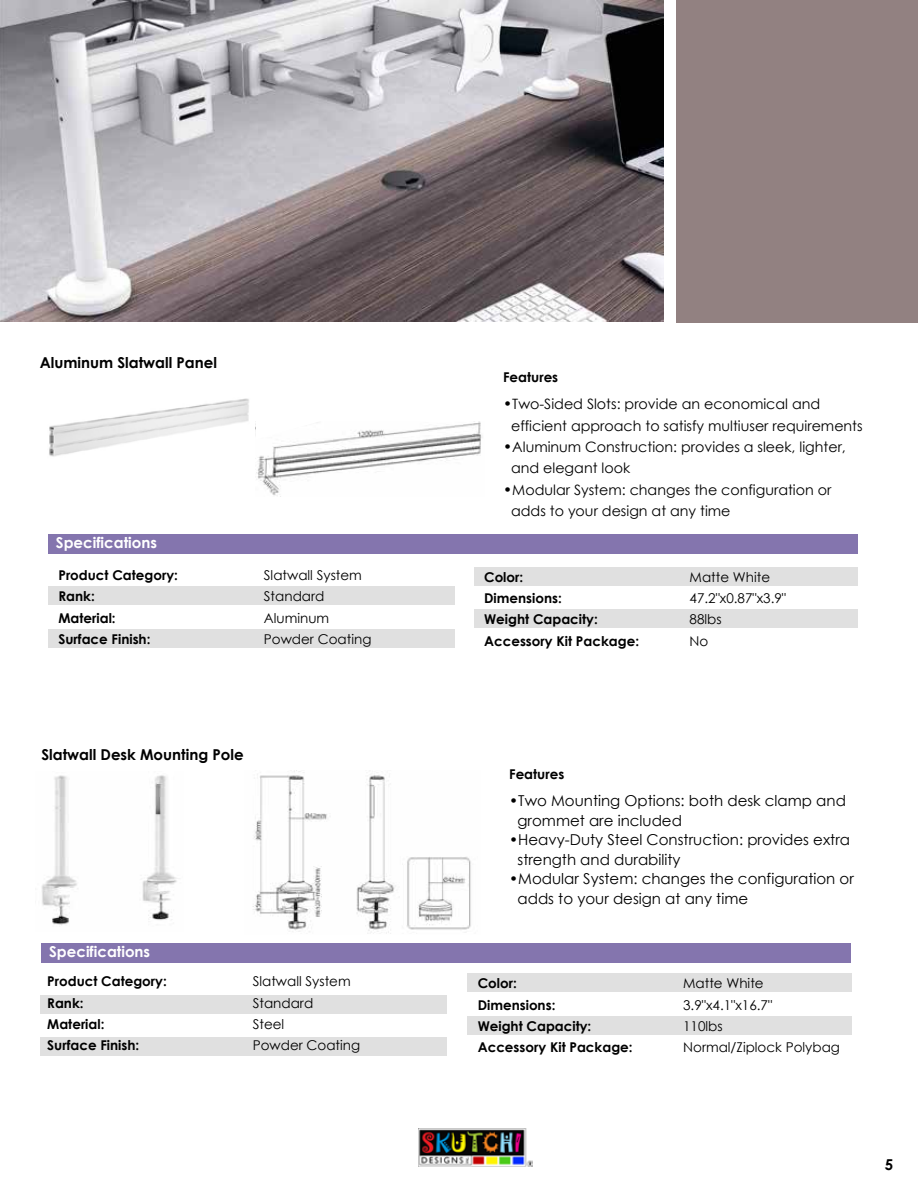
<style>
.page{position:relative;width:918px;height:1188px;background:#fff}
.page>*{position:absolute;margin:0;border:0;box-sizing:border-box;transform-origin:0 0}
.t1{font:15px/19.5px "Century Gothic";color:#000}
.t2{font:700 15px "Century Gothic";color:#000}
.t3{font:700 15px "Century Gothic";color:#fff}
.t4{font:14.25px/21.5px "Century Gothic";color:#000}
.t5{font:700 13.5px "Century Gothic";color:#000}
.t6{font:13.5px "Century Gothic";color:#000}
.s1{font-size:15px}
</style>
<div class="page">
<div style="left:467px;top:974px;width:384px;height:18px;background:#e0e0e0"></div>
<div style="left:467px;top:1016px;width:384px;height:18px;background:#e0e0e0"></div>
<div style="left:41px;top:995px;width:406px;height:18px;background:#e0e0e0"></div>
<div style="left:41px;top:1037px;width:406px;height:19px;background:#e0e0e0"></div>
<div style="left:474px;top:567px;width:384px;height:18px;background:#e0e0e0"></div>
<div style="left:474px;top:609px;width:384px;height:19px;background:#e0e0e0"></div>
<div style="left:48px;top:587px;width:407px;height:18px;background:#e0e0e0"></div>
<div style="left:48px;top:629px;width:407px;height:18px;background:#e0e0e0"></div>
<img style="left:418px;top:1128px;width:114px;height:38px">
<img style="left:49px;top:398px;width:207px;height:59px">
<img style="left:252px;top:770px;width:219px;height:164px">
<img style="left:41px;top:775px;width:136px;height:150px">
<img style="left:256px;top:421px;width:226px;height:75px">
<svg style="left:256px;top:421px;width:70px;height:19px"></svg>
<div style="left:48px;top:534px;width:810px;height:19px;background:#8475ae"></div>
<div style="left:41px;top:943px;width:810px;height:19px;background:#8475ae"></div>
<img style="left:0;top:0;width:664px;height:322px">
<div style="left:676px;top:0;width:242px;height:323px;background:#928181"></div>
<p class="t2" style="left:40px;top:352px;width:179px">Aluminum Slatwall Panel</p>
<p class="t3" style="left:56px;top:531px;width:103px">Specifications</p>
<p class="t5" style="left:58px;top:565px;width:121px">Product Category:</p>
<p class="t6" style="left:264px;top:566px;width:100px">Slatwall System</p>
<p class="t5" style="left:58px;top:586px;width:38px">Rank:</p>
<p class="t6" style="left:264px;top:587px;width:62px">Standard</p>
<p class="t5" style="left:58px;top:608px;width:59px">Material:</p>
<p class="t6" style="left:264px;top:609px;width:67px">Aluminum</p>
<p class="t5" style="left:58px;top:629px;width:94px">Surface Finish:</p>
<p class="t6" style="left:264px;top:630px;width:109px">Powder Coating</p>
<p class="t2" style="left:41px;top:743px;width:204px">Slatwall Desk Mounting Pole</p>
<p class="t3" style="left:49px;top:940px;width:103px">Specifications</p>
<p class="t5" style="left:47px;top:971px;width:121px">Product Category:</p>
<p class="t6" style="left:253px;top:972px;width:100px">Slatwall System</p>
<p class="t5" style="left:47px;top:992px;width:38px">Rank:</p>
<p class="t6" style="left:253px;top:993px;width:62px">Standard</p>
<p class="t5" style="left:47px;top:1014px;width:59px">Material:</p>
<p class="t6" style="left:253px;top:1015px;width:33px">Steel</p>
<p class="t5" style="left:47px;top:1035px;width:94px">Surface Finish:</p>
<p class="t6" style="left:253px;top:1036px;width:109px">Powder Coating</p>
<p class="t5" style="left:503px;top:367px;width:57px">Features</p>
<p class="t4" style="left:511px;top:393px;width:353px;text-indent:-8px"><span class="s1">•</span>Two-Sided Slots: provide an economical and efficient approach to satisfy multiuser requirements</p>
<p class="t4" style="left:511px;top:436px;width:336px;text-indent:-8px"><span class="s1">•</span>Aluminum Construction: provides a sleek, lighter, and elegant look</p>
<p class="t4" style="left:511px;top:479px;width:322px;text-indent:-8px"><span class="s1">•</span>Modular System: changes the configuration or adds to your design at any time</p>
<p class="t5" style="left:484px;top:566px;width:41px">Color:</p>
<p class="t6" style="left:690px;top:567px;width:82px">Matte White</p>
<p class="t5" style="left:484px;top:588px;width:79px">Dimensions:</p>
<p class="t6" style="left:690px;top:589px;width:98px">47.2"x0.87"x3.9"</p>
<p class="t5" style="left:484px;top:609px;width:115px">Weight Capacity:</p>
<p class="t6" style="left:690px;top:610px;width:34px">88lbs</p>
<p class="t5" style="left:484px;top:631px;width:156px">Accessory Kit Package:</p>
<p class="t6" style="left:690px;top:631px;width:20px">No</p>
<p class="t5" style="left:509px;top:764px;width:57px">Features</p>
<p class="t1" style="left:518px;top:791px;width:330px;text-indent:-8px">•Two Mounting Options: both desk clamp and grommet are included</p>
<p class="t1" style="left:518px;top:830px;width:334px;text-indent:-8px">•Heavy-Duty Steel Construction: provides extra strength and durability</p>
<p class="t1" style="left:518px;top:869px;width:338px;text-indent:-8px">•Modular System: changes the configuration or adds to your design at any time</p>
<p class="t5" style="left:478px;top:973px;width:41px">Color:</p>
<p class="t6" style="left:683px;top:974px;width:82px">Matte White</p>
<p class="t5" style="left:478px;top:994px;width:79px">Dimensions:</p>
<p class="t6" style="left:683px;top:995px;width:91px">3.9"x4.1"x16.7"</p>
<p class="t5" style="left:478px;top:1016px;width:115px">Weight Capacity:</p>
<p class="t6" style="left:683px;top:1017px;width:41px">110lbs</p>
<p class="t5" style="left:478px;top:1037px;width:156px">Accessory Kit Package:</p>
<p class="t6" style="left:683px;top:1038px;width:158px">Normal/Ziplock Polybag</p>
<p class="t2" style="left:885px;top:1153px;width:10px">5</p>
</div>
